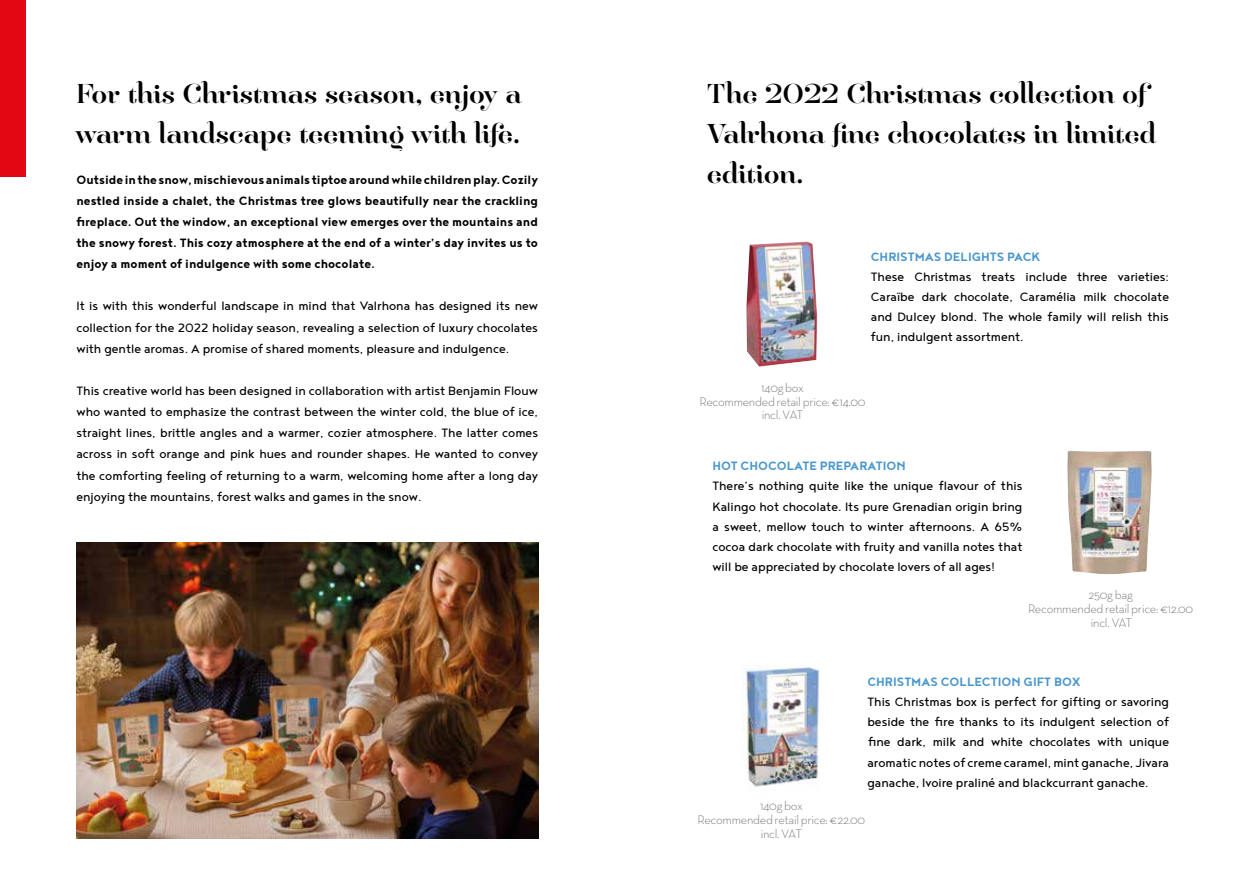
<style>
.page{position:relative;width:1259px;height:893px;background:#fff}
.page>*{position:absolute;margin:0;border:0;box-sizing:border-box;transform-origin:0 0}
.t1{font:23.25px/40.2px "Hera Big";color:#000}
.t2{font:14.85px/20.1px "Noyh Geometric";color:#000;text-align:justify}
.t3{font:700 14.85px/21.1px "Noyh Geometric";color:#000;text-align:justify}
.t4{font:700 14.85px "Noyh Geometric";color:#4a97ce}
.t5{font:300 12.75px/14px "Neutra Text";letter-spacing:-.02em;color:#706f6f;text-align:center}
</style>
<div class="page">
<img style="left:742px;top:667px;width:77px;height:120px">
<img style="left:76px;top:542px;width:462px;height:297px">
<img style="left:1067px;top:451px;width:84px;height:123px">
<img style="left:746px;top:242px;width:71px;height:125px">
<div style="left:0;top:0;width:26px;height:176px;background:#e30613"></div>
<h1 class="t1" style="left:76px;top:73px;width:446px">For this Christmas season, enjoy a warm landscape teeming with life.</h1>
<h1 class="t1" style="left:707px;top:73px;width:451px">The 2022 Christmas collection of<br>Valrhona fine chocolates in limited edition.</h1>
<p class="t3" style="left:76px;top:168px;width:463px">Outside in the snow, mischievous animals tiptoe around while children play. Cozily nestled inside a chalet, the Christmas tree glows beautifully near the crackling fireplace. Out the window, an exceptional view emerges over the mountains and the snowy forest. This cozy atmosphere at the end of a winter’s day invites us to enjoy a moment of indulgence with some chocolate.</p>
<p class="t2" style="left:76px;top:295px;width:463px;line-height:21.1px">It is with this wonderful landscape in mind that Valrhona has designed its new collection for the 2022 holiday season, revealing a selection of luxury chocolates with gentle aromas. A promise of shared moments, pleasure and indulgence.</p>
<p class="t2" style="left:76px;top:380px;width:463px;line-height:21.1px">This creative world has been designed in collaboration with artist Benjamin Flouw who wanted to emphasize the contrast between the winter cold, the blue of ice, straight lines, brittle angles and a warmer, cozier atmosphere. The latter comes across in soft orange and pink hues and rounder shapes. He wanted to convey the comforting feeling of returning to a warm, welcoming home after a long day enjoying the mountains, forest walks and games in the snow.</p>
<p class="t4" style="left:871px;top:248px;width:171px">CHRISTMAS DELIGHTS PACK</p>
<p class="t2" style="left:871px;top:266px;width:300px">These Christmas treats include three varieties:<br>Caraïbe dark chocolate, Caramélia milk chocolate and Dulcey blond. The whole family will relish this fun, indulgent assortment.</p>
<p class="t5" style="left:699px;top:380px;width:167px">140g box<br>Recommended retail price: €14.00 incl. VAT</p>
<p class="t4" style="left:712px;top:458px;width:195px">HOT CHOCOLATE PREPARATION</p>
<p class="t2" style="left:712px;top:476px;width:311px">There’s nothing quite like the unique flavour of this Kalingo hot chocolate. Its pure Grenadian origin bring a sweet, mellow touch to winter afternoons. A 65% cocoa dark chocolate with fruity and vanilla notes that will be appreciated by chocolate lovers of all ages!</p>
<p class="t5" style="left:1028px;top:587px;width:167px">250g bag<br>Recommended retail price: €12.00 incl. VAT</p>
<p class="t4" style="left:867px;top:673px;width:214px">CHRISTMAS COLLECTION GIFT BOX</p>
<p class="t2" style="left:867px;top:691px;width:303px">This Christmas box is perfect for gifting or savoring beside the fire thanks to its indulgent selection of fine dark, milk and white chocolates with unique aromatic notes of creme caramel, mint ganache, Jivara ganache, Ivoire praliné and blackcurrant ganache.</p>
<p class="t5" style="left:697px;top:799px;width:169px">140g box<br>Recommended retail price: €22.00 incl. VAT</p>
</div>
